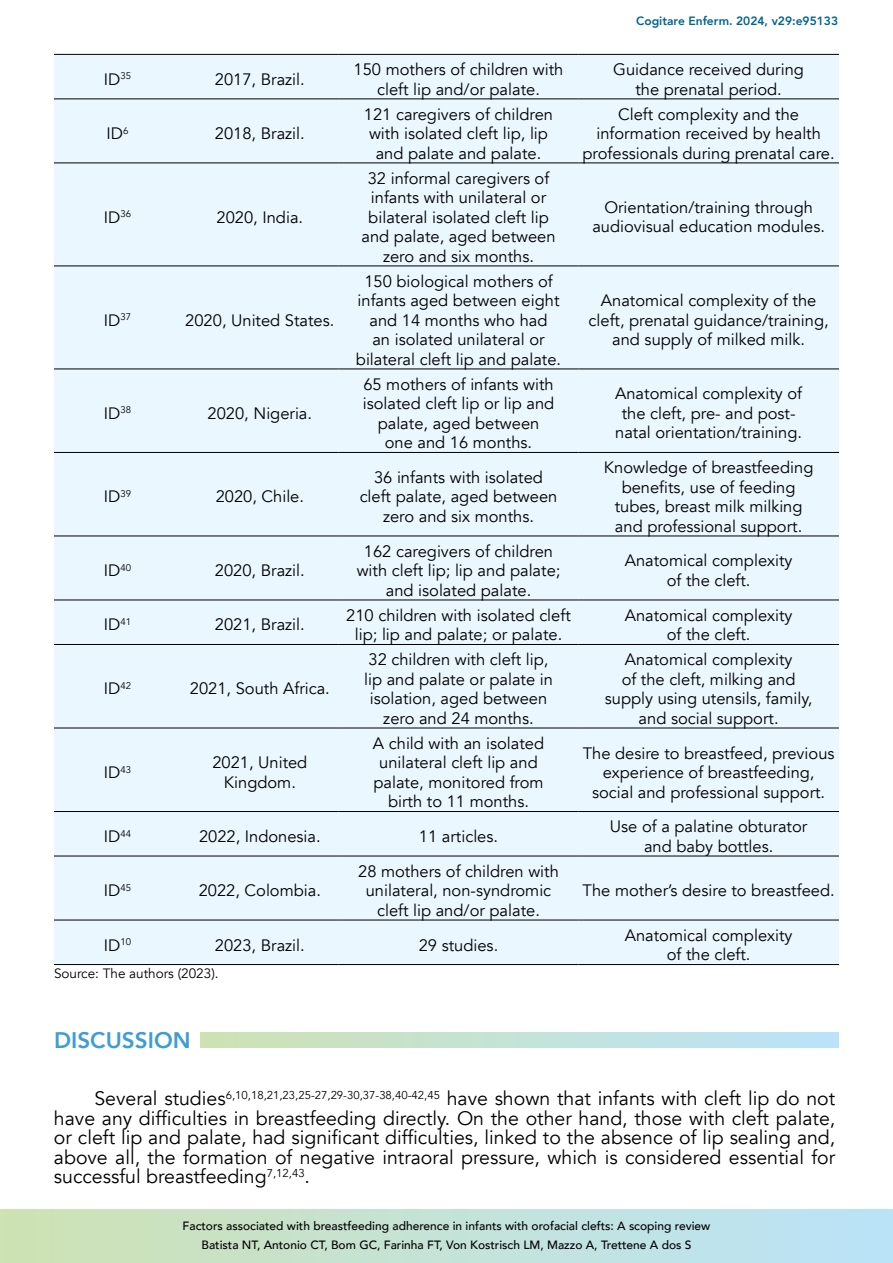
<style>
.page{position:relative;width:893px;height:1263px;background:#fff}
.page>*{position:absolute;margin:0;border:0;box-sizing:border-box;transform-origin:0 0}
.t1{font:800 22.5px "Avenir";color:#409cd4}
.t2{font:19.5px/19.5px "Avenir";color:#000;text-align:justify}
.t3{font:16.5px/19.5px "Avenir";color:#000;text-align:center}
.t4{font:13.5px "Avenir";color:#000}
.t5{font:500 12px/18.6px "Avenir";color:#000;text-align:center}
.t6{font:800 12px "Avenir";color:#00658f}
</style>
<div class="page">
<svg style="left:0;top:1209px;width:893px;height:54px"></svg>
<div style="left:54px;top:55px;width:785px;height:909px;background:#eaf7fe"></div>
<hr style="left:54px;top:54px;width:127px;height:1px;background:#000">
<hr style="left:181px;top:54px;width:158px;height:1px;background:#000">
<hr style="left:339px;top:54px;width:239px;height:1px;background:#000">
<hr style="left:578px;top:54px;width:261px;height:1px;background:#000">
<hr style="left:54px;top:99px;width:127px;height:1px;background:#000">
<hr style="left:181px;top:99px;width:158px;height:1px;background:#000">
<hr style="left:339px;top:99px;width:239px;height:1px;background:#000">
<hr style="left:578px;top:99px;width:261px;height:1px;background:#000">
<hr style="left:54px;top:163px;width:127px;height:1px;background:#000">
<hr style="left:181px;top:163px;width:158px;height:1px;background:#000">
<hr style="left:339px;top:163px;width:239px;height:1px;background:#000">
<hr style="left:578px;top:163px;width:261px;height:1px;background:#000">
<hr style="left:54px;top:266px;width:127px;height:1px;background:#000">
<hr style="left:181px;top:266px;width:158px;height:1px;background:#000">
<hr style="left:339px;top:266px;width:239px;height:1px;background:#000">
<hr style="left:578px;top:266px;width:261px;height:1px;background:#000">
<hr style="left:54px;top:369px;width:127px;height:1px;background:#000">
<hr style="left:181px;top:369px;width:158px;height:1px;background:#000">
<hr style="left:339px;top:369px;width:239px;height:1px;background:#000">
<hr style="left:578px;top:369px;width:261px;height:1px;background:#000">
<hr style="left:54px;top:452px;width:127px;height:1px;background:#000">
<hr style="left:181px;top:452px;width:158px;height:1px;background:#000">
<hr style="left:339px;top:452px;width:239px;height:1px;background:#000">
<hr style="left:578px;top:452px;width:261px;height:1px;background:#000">
<hr style="left:54px;top:536px;width:127px;height:1px;background:#000">
<hr style="left:181px;top:536px;width:158px;height:1px;background:#000">
<hr style="left:339px;top:536px;width:239px;height:1px;background:#000">
<hr style="left:578px;top:536px;width:261px;height:1px;background:#000">
<hr style="left:54px;top:600px;width:127px;height:1px;background:#000">
<hr style="left:181px;top:600px;width:158px;height:1px;background:#000">
<hr style="left:339px;top:600px;width:239px;height:1px;background:#000">
<hr style="left:578px;top:600px;width:261px;height:1px;background:#000">
<hr style="left:54px;top:644px;width:127px;height:1px;background:#000">
<hr style="left:181px;top:644px;width:158px;height:1px;background:#000">
<hr style="left:339px;top:644px;width:239px;height:1px;background:#000">
<hr style="left:578px;top:644px;width:261px;height:1px;background:#000">
<hr style="left:54px;top:728px;width:127px;height:1px;background:#000">
<hr style="left:181px;top:728px;width:158px;height:1px;background:#000">
<hr style="left:339px;top:728px;width:239px;height:1px;background:#000">
<hr style="left:578px;top:728px;width:261px;height:1px;background:#000">
<hr style="left:54px;top:811px;width:127px;height:1px;background:#000">
<hr style="left:181px;top:811px;width:158px;height:1px;background:#000">
<hr style="left:339px;top:811px;width:239px;height:1px;background:#000">
<hr style="left:578px;top:811px;width:261px;height:1px;background:#000">
<hr style="left:54px;top:856px;width:127px;height:1px;background:#000">
<hr style="left:181px;top:856px;width:158px;height:1px;background:#000">
<hr style="left:339px;top:856px;width:239px;height:1px;background:#000">
<hr style="left:578px;top:856px;width:261px;height:1px;background:#000">
<hr style="left:54px;top:920px;width:127px;height:1px;background:#000">
<hr style="left:181px;top:920px;width:158px;height:1px;background:#000">
<hr style="left:339px;top:920px;width:239px;height:1px;background:#000">
<hr style="left:578px;top:920px;width:261px;height:1px;background:#000">
<hr style="left:54px;top:964px;width:127px;height:1px;background:#000">
<hr style="left:181px;top:964px;width:158px;height:1px;background:#000">
<hr style="left:339px;top:964px;width:239px;height:1px;background:#000">
<hr style="left:578px;top:964px;width:261px;height:1px;background:#000">
<svg style="left:201px;top:1033px;width:638px;height:15px"></svg>
<p class="t6" style="left:636px;top:12px;width:203px">Cogitare Enferm. 2024, v29:e95133</p>
<p class="t3" style="left:104px;top:70px;width:29px">ID<sup>35</sup></p>
<p class="t3" style="left:215px;top:70px;width:91px">2017, Brazil.</p>
<p class="t3" style="left:354px;top:60px;width:211px">150 mothers of children with cleft lip and/or palate.</p>
<p class="t3" style="left:613px;top:60px;width:192px">Guidance received during the prenatal period.</p>
<p class="t3" style="left:107px;top:124px;width:23px">ID<sup>6</sup></p>
<p class="t3" style="left:215px;top:124px;width:91px">2018, Brazil.</p>
<p class="t3" style="left:364px;top:104px;width:191px">121 caregivers of children with isolated cleft lip, lip and palate and palate.</p>
<p class="t3" style="left:583px;top:104px;width:254px">Cleft complexity and the information received by health professionals during prenatal care.</p>
<p class="t3" style="left:104px;top:208px;width:29px">ID<sup>36</sup></p>
<p class="t3" style="left:217px;top:208px;width:88px">2020, India.</p>
<p class="t3" style="left:104px;top:311px;width:29px">ID<sup>37</sup></p>
<p class="t3" style="left:185px;top:311px;width:151px">2020, United States.</p>
<p class="t3" style="left:104px;top:404px;width:29px">ID<sup>38</sup></p>
<p class="t3" style="left:208px;top:404px;width:106px">2020, Nigeria.</p>
<p class="t3" style="left:104px;top:487px;width:29px">ID<sup>39</sup></p>
<p class="t3" style="left:216px;top:487px;width:90px">2020, Chile.</p>
<p class="t3" style="left:104px;top:561px;width:29px">ID<sup>40</sup></p>
<p class="t3" style="left:215px;top:561px;width:91px">2020, Brazil.</p>
<p class="t3" style="left:361px;top:169px;width:196px">32 informal caregivers of infants with unilateral or bilateral isolated cleft lip and palate, aged between zero and six months.</p>
<p class="t3" style="left:356px;top:272px;width:207px">150 biological mothers of infants aged between eight and 14 months who had<br>an isolated unilateral or bilateral cleft lip and palate.</p>
<p class="t3" style="left:592px;top:198px;width:234px">Orientation/training through audiovisual education modules.</p>
<p class="t3" style="left:589px;top:291px;width:242px">Anatomical complexity of the cleft, prenatal guidance/training, and supply of milked milk.</p>
<p class="t3" style="left:363px;top:375px;width:193px">65 mothers of infants with isolated cleft lip or lip and palate, aged between one and 16 months.</p>
<p class="t3" style="left:615px;top:384px;width:189px">Anatomical complexity of the cleft, pre- and post&shy;natal orientation/training.</p>
<p class="t3" style="left:360px;top:468px;width:199px">36 infants with isolated cleft palate, aged between zero and six months.</p>
<p class="t3" style="left:604px;top:458px;width:211px">Knowledge of breastfeeding benefits, use of feeding tubes, breast milk milking and professional support.</p>
<p class="t3" style="left:357px;top:542px;width:205px">162 caregivers of children with cleft lip; lip and palate; and isolated palate.</p>
<p class="t3" style="left:625px;top:551px;width:169px">Anatomical complexity of the cleft.</p>
<p class="t3" style="left:104px;top:615px;width:29px">ID<sup>41</sup></p>
<p class="t3" style="left:215px;top:615px;width:91px">2021, Brazil.</p>
<p class="t3" style="left:346px;top:606px;width:226px">210 children with isolated cleft lip; lip and palate; or palate.</p>
<p class="t3" style="left:625px;top:606px;width:169px">Anatomical complexity of the cleft.</p>
<p class="t3" style="left:104px;top:679px;width:29px">ID<sup>42</sup></p>
<p class="t3" style="left:190px;top:679px;width:141px">2021, South Africa.</p>
<p class="t3" style="left:364px;top:650px;width:190px">32 children with cleft lip, lip and palate or palate in isolation, aged between zero and 24 months.</p>
<p class="t3" style="left:605px;top:650px;width:209px">Anatomical complexity<br>of the cleft, milking and supply using utensils, family, and social support.</p>
<p class="t3" style="left:104px;top:763px;width:29px">ID<sup>43</sup></p>
<p class="t3" style="left:212px;top:753px;width:97px">2021, United<br>Kingdom.</p>
<p class="t3" style="left:373px;top:734px;width:173px">A child with an isolated unilateral cleft lip and palate, monitored from birth to 11 months.</p>
<p class="t3" style="left:583px;top:743px;width:253px">The desire to breastfeed, previous experience of breastfeeding, social and professional support.</p>
<p class="t3" style="left:104px;top:827px;width:29px">ID<sup>44</sup></p>
<p class="t3" style="left:199px;top:827px;width:123px">2022, Indonesia.</p>
<p class="t3" style="left:419px;top:827px;width:81px">11 articles.</p>
<p class="t3" style="left:610px;top:817px;width:199px">Use of a palatine obturator and baby bottles.</p>
<p class="t3" style="left:104px;top:881px;width:29px">ID<sup>45</sup></p>
<p class="t3" style="left:199px;top:881px;width:124px">2022, Colombia.</p>
<p class="t3" style="left:358px;top:862px;width:202px">28 mothers of children with unilateral, non-syndromic cleft lip and/or palate.</p>
<p class="t3" style="left:583px;top:881px;width:254px">The mother’s desire to breastfeed.</p>
<p class="t3" style="left:104px;top:935px;width:29px">ID<sup>10</sup></p>
<p class="t3" style="left:215px;top:935px;width:91px">2023, Brazil.</p>
<p class="t3" style="left:419px;top:935px;width:81px">29 studies.</p>
<p class="t3" style="left:625px;top:926px;width:169px">Anatomical complexity of the cleft.</p>
<p class="t4" style="left:54px;top:966px;width:166px">Source: The authors (2023).</p>
<h1 class="t1" style="left:54px;top:1022px;width:138px">DISCUSSION</h1>
<p class="t2" style="left:54px;top:1089px;width:783px;text-indent:40px">Several studies<sup>6,10,18,21,23,25-27,29-30,37-38,40-42,45</sup> have shown that infants with cleft lip do not have any difficulties in breastfeeding directly. On the other hand, those with cleft palate, or cleft lip and palate, had significant difficulties, linked to the absence of lip sealing and, above all, the formation of negative intraoral pressure, which is considered essential for successful breastfeeding<sup>7,12,43</sup>.</p>
<p class="t5" style="left:183px;top:1216px;width:529px">Factors associated with breastfeeding adherence in infants with orofacial clefts: A scoping review<br>Batista NT, Antonio CT, Bom GC, Farinha FT, Von Kostrisch LM, Mazzo A, Trettene A dos S</p>
</div>
